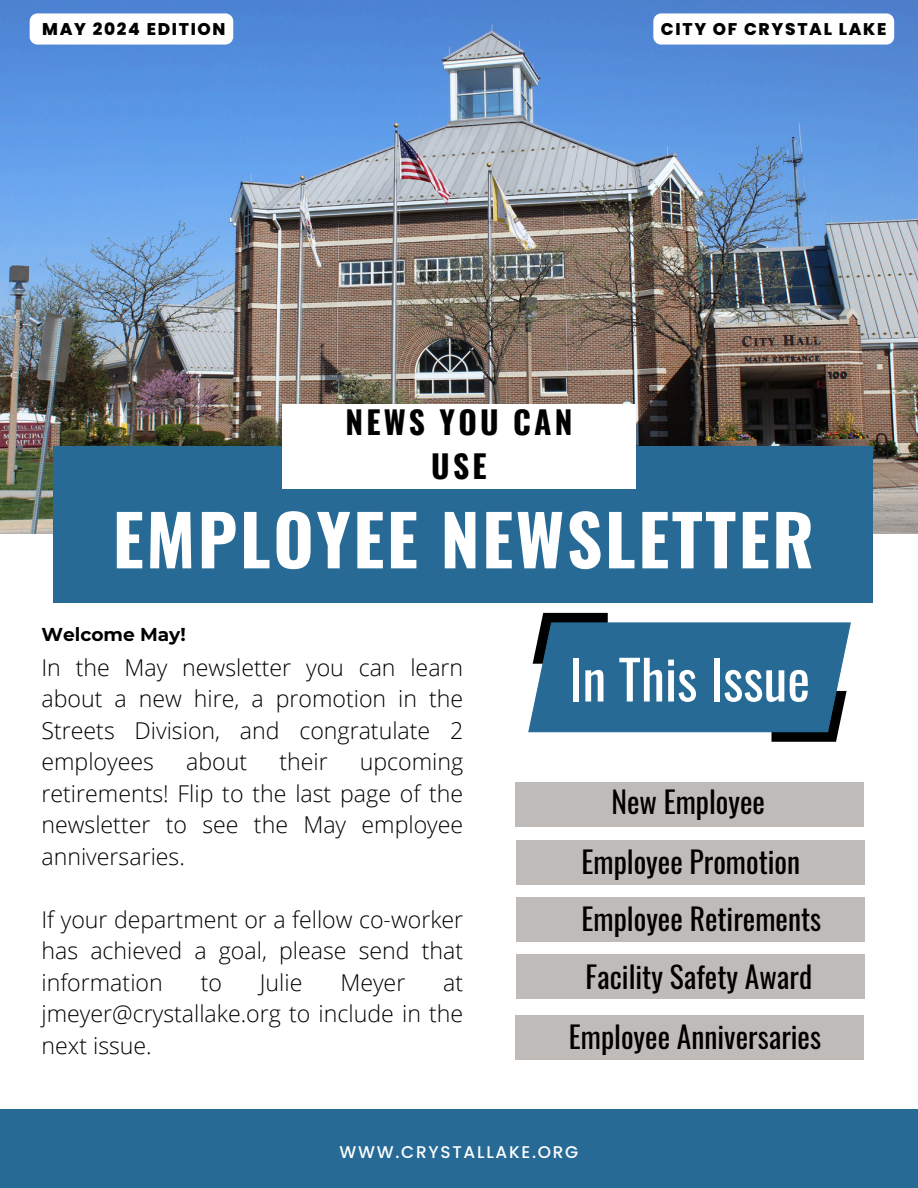
<style>
.page{position:relative;width:918px;height:1188px;background:#fff}
.page>*{position:absolute;margin:0;border:0;box-sizing:border-box;transform-origin:0 0}
.t1{font:700 69.6px "Oswald";letter-spacing:.035em;color:#fff}
.t2{font:54px "Oswald";color:#fff}
.t3{font:700 31.65px/43.8px "Oswald";letter-spacing:.1em;color:#000;text-align:center}
.t4{font:29.7px "Oswald";color:#000}
.t5{font:300 23.1px/31.5px "Open Sans";color:#000;text-align:justify}
.t6{font:700 18.6px "Montserrat";color:#000}
.t7{font:800 16.95px "Poppins";letter-spacing:.1em;color:#000}
.t8{font:500 16.95px "Poppins";letter-spacing:.1em;color:#fff}
</style>
<div class="page">
<img style="left:0;top:0;width:918px;height:533px">
<div style="left:53px;top:446px;width:820px;height:157px;background:#266a95"></div>
<div style="left:282px;top:404px;width:354px;height:85px;background:#fff"></div>
<div style="left:0;top:1109px;width:918px;height:79px;background:#266a95"></div>
<svg style="left:528px;top:613px;width:323px;height:129px"></svg>
<hr style="left:547px;top:738px;width:220px;height:4px;background:#fff">
<div style="left:515px;top:783px;width:349px;height:44px;background:#bfbbb9"></div>
<div style="left:517px;top:954px;width:348px;height:45px;background:#bfbbb9"></div>
<div style="left:515px;top:1015px;width:349px;height:44px;background:#bfbbb9"></div>
<div style="left:517px;top:840px;width:348px;height:45px;background:#bfbbb9"></div>
<div style="left:517px;top:897px;width:348px;height:45px;background:#bfbbb9"></div>
<div style="left:653px;top:13px;width:241px;height:32px;background:#fff;border-radius:8px"></div>
<div style="left:30px;top:13px;width:203px;height:32px;background:#fff;border-radius:8px"></div>
<h5 class="t7" style="left:42px;top:17px;width:185px">MAY 2024 EDITION</h5>
<h6 class="t7" style="left:661px;top:17px;width:227px">CITY OF CRYSTAL LAKE</h6>
<h6 class="t3" style="left:346px;top:399px;width:228px">NEWS YOU CAN<br>USE</h6>
<h3 class="t1" style="left:113px;top:485px;width:703px">EMPLOYEE NEWSLETTER</h3>
<h5 class="t6" style="left:41px;top:623px;width:146px">Welcome May!</h5>
<p class="t5" style="left:41px;top:651px;width:423px">In the May newsletter you can learn about a new hire, a promotion in the Streets Division, and congratulate 2 employees</p>
<p class="t5" style="left:186px;top:745px;width:63px">about</p>
<p class="t5" style="left:279px;top:745px;width:50px">their</p>
<p class="t5" style="left:41px;top:745px;width:423px;text-indent:318px">upcoming retirements! Flip to the last page of the newsletter to see the May employee anniversaries.</p>
<h2 class="t5" style="left:41px;top:903px;width:423px">If your department or a fellow co-worker has achieved a goal, please send that information</h2>
<h2 class="t5" style="left:201px;top:966px;width:23px">to</h2>
<h2 class="t5" style="left:260px;top:966px;width:44px">Julie</h2>
<h2 class="t5" style="left:340px;top:966px;width:67px">Meyer</h2>
<h2 class="t5" style="left:41px;top:966px;width:423px;text-indent:402px">at jmeyer@crystallake.org to include in the next issue.</h2>
<p class="t2" style="left:569px;top:637px;width:243px">In This Issue</p>
<p class="t4" style="left:611px;top:778px;width:155px">New Employee</p>
<p class="t4" style="left:582px;top:839px;width:220px">Employee Promotion</p>
<p class="t4" style="left:582px;top:895px;width:241px">Employee Retirements</p>
<h4 class="t4" style="left:586px;top:954px;width:228px">Facility Safety Award</h4>
<h4 class="t4" style="left:569px;top:1013px;width:254px">Employee Anniversaries</h4>
<h1 class="t8" style="left:340px;top:1140px;width:240px">WWW.CRYSTALLAKE.ORG</h1>
</div>
